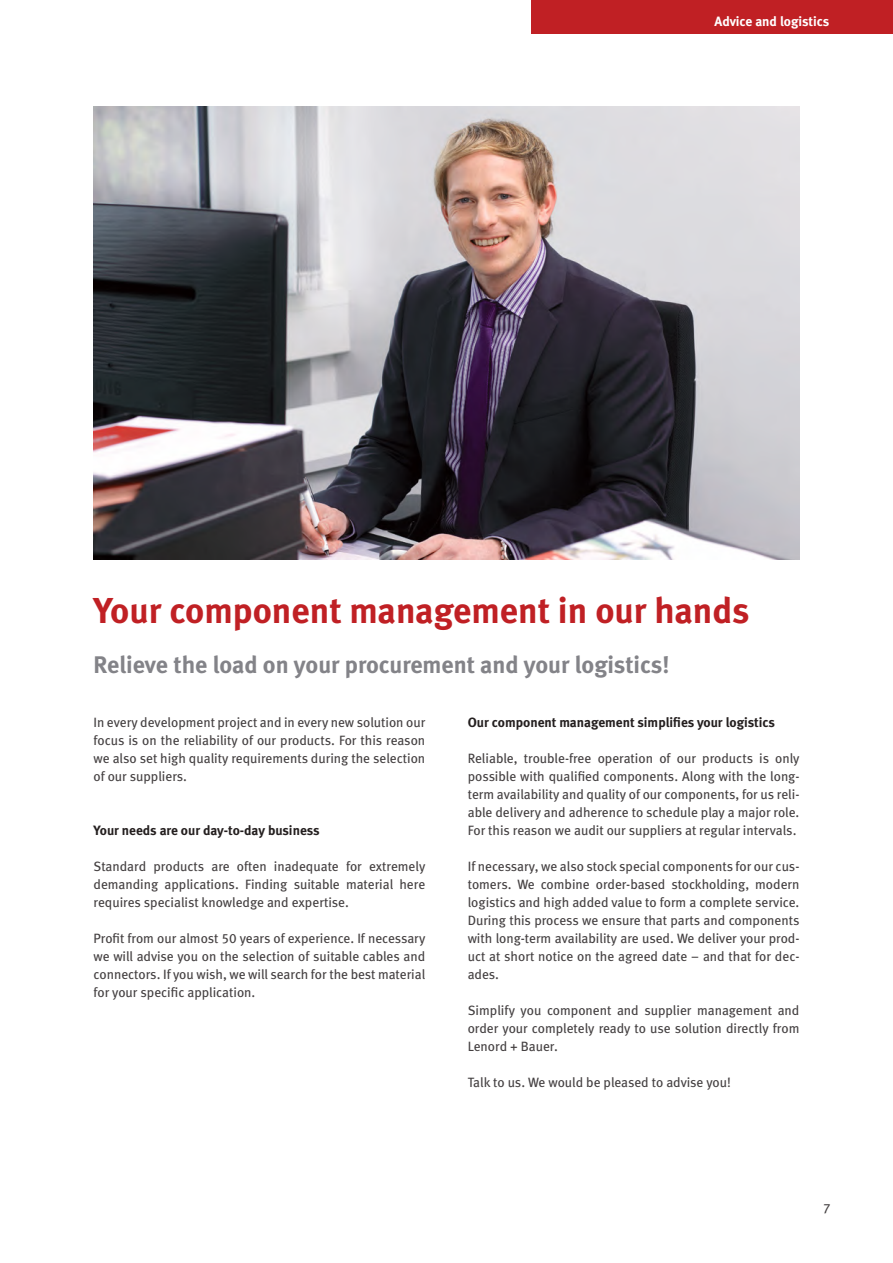
<style>
.page{position:relative;width:893px;height:1263px;background:#fff}
.page>*{position:absolute;margin:0;border:0;box-sizing:border-box;transform-origin:0 0}
.t1{font:36px "Meta Bold LF";color:#c02024}
.t2{font:24px "Meta Bold LF";color:#838388}
.t3{font:13.5px/18px "Meta Book LF";color:#444041;text-align:justify}
.t4{font:13.5px "Meta Bold LF";color:#241f1f}
.t5{font:13.5px "Meta Bold LF";color:#fff}
</style>
<div class="page">
<div style="left:531px;top:0;width:362px;height:34px;background:#c02024"></div>
<img style="left:94px;top:106px;width:705px;height:453px">
<p class="t5" style="left:714px;top:14px;width:116px">Advice and logistics</p>
<h1 class="t1" style="left:94px;top:589px;width:657px">Your component management in our hands</h1>
<h2 class="t2" style="left:94px;top:650px;width:577px">Relieve the load on your procurement and your logistics!</h2>
<p class="t3" style="left:94px;top:713px;width:333px">In every development project and in every new solution our focus is on the reliability of our products. For this reason we also set high quality requirements during the selection of our suppliers.</p>
<p class="t4" style="left:468px;top:714px;width:309px">Our component management simplifies your logistics</p>
<p class="t3" style="left:468px;top:749px;width:333px">Reliable, trouble-free operation of our products is only possible with qualified components. Along with the long&shy;term availability and quality of our components, for us reli&shy;able delivery and adherence to schedule play a major role.<br>For this reason we audit our suppliers at regular intervals.</p>
<p class="t3" style="left:468px;top:857px;width:333px">If necessary, we also stock special components for our cus&shy;tomers. We combine order-based stockholding, modern logistics and high added value to form a complete service.<br>During this process we ensure that parts and components with long-term availability are used. We deliver your prod&shy;uct at short notice on the agreed date – and that for dec&shy;ades.</p>
<p class="t3" style="left:468px;top:1001px;width:333px">Simplify you component and supplier management and order your completely ready to use solution directly from Lenord + Bauer.</p>
<p class="t3" style="left:468px;top:1073px;width:265px">Talk to us. We would be pleased to advise you!</p>
<p class="t4" style="left:94px;top:822px;width:228px">Your needs are our day-to-day business</p>
<p class="t3" style="left:94px;top:857px;width:333px">Standard products are often inadequate for extremely demanding applications. Finding suitable material here requires specialist knowledge and expertise.</p>
<p class="t3" style="left:94px;top:929px;width:333px">Profit from our almost 50 years of experience. If necessary we will advise you on the selection of suitable cables and connectors. If you wish, we will search for the best material for your specific application.</p>
<p class="t3" style="left:823px;top:1199px;width:9px">7</p>
</div>
